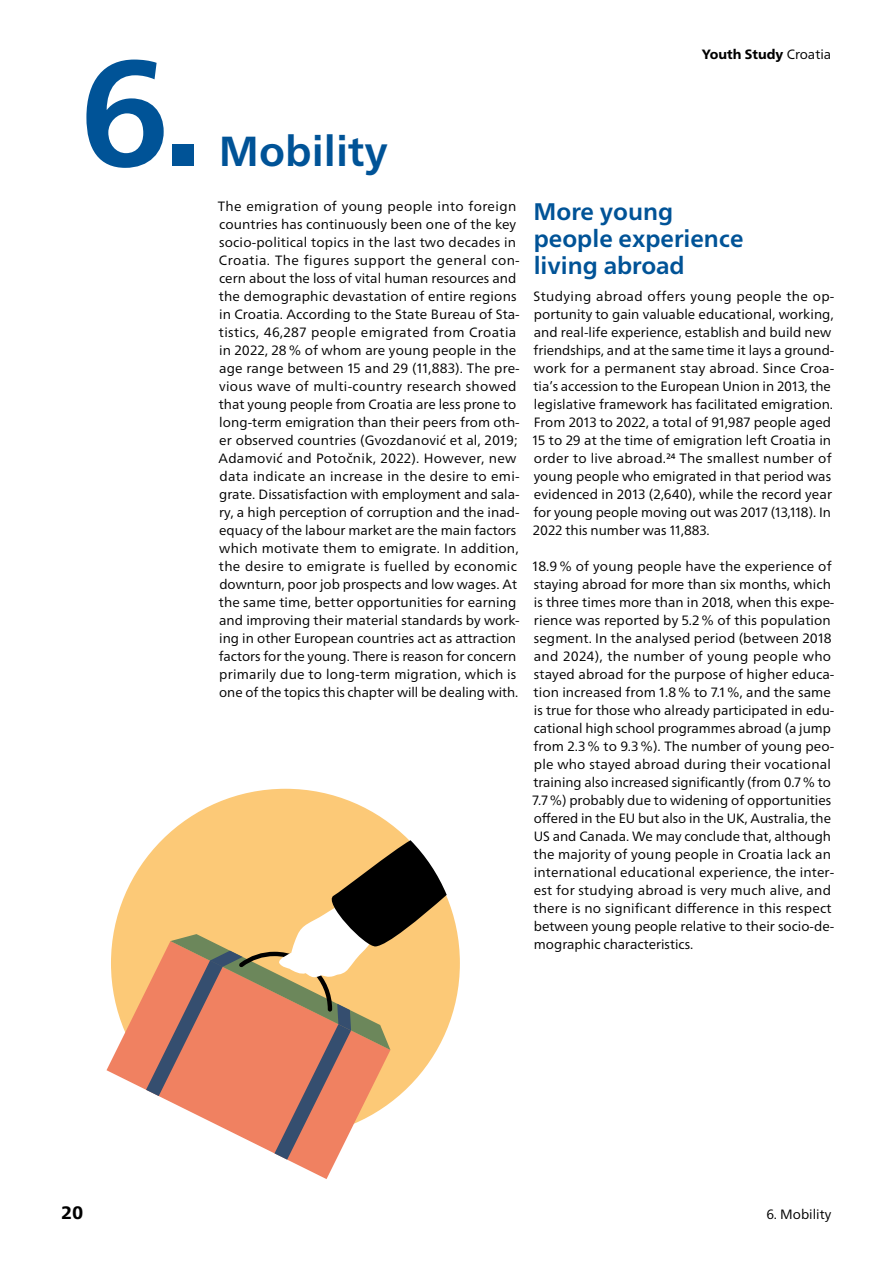
<style>
.page{position:relative;width:893px;height:1263px;background:#fff}
.page>*{position:absolute;margin:0;border:0;box-sizing:border-box;transform-origin:0 0}
.Kapitel_-_100_pt_Nummer{font:700 150px "Neue Frutiger World";color:#005397}
.Kapitel_-_24_pt{font:700 42px "Neue Frutiger World";color:#005397}
.Headline_-_16_pt{font:700 24px/27px "Neue Frutiger World";color:#005397}
.t1{font:800 18px "Neue Frutiger World";color:#000}
.Text_-_9_pt{font:13.5px/18px "Neue Frutiger World";letter-spacing:.005em;color:#000}
.t2{font:800 13.5px "Neue Frutiger World";color:#000}
.s1{font-weight:400}
</style>
<div class="page">
<div style="left:111px;top:789px;width:349px;height:349px;background:#fcc977;border-radius:50%"></div>
<svg style="left:107px;top:941px;width:229px;height:238px"></svg>
<svg style="left:146px;top:840px;width:301px;height:320px"></svg>
<h1 class="Kapitel_-_100_pt_Nummer" style="left:79px;top:-18px;width:124px">6.</h1>
<p class="t2" style="left:702px;top:47px;width:131px">Youth Study <span class="s1">Croatia</span></p>
<h2 class="Kapitel_-_24_pt" style="left:219px;top:114px;width:170px">Mobility</h2>
<p class="Text_-_9_pt" style="left:218px;top:198px;width:303px">The emigration of young people into foreign countries has continuously been one of the key socio-political topics in the last two decades in Croatia. The figures support the general con&shy;cern about the loss of vital human resources and the demographic devastation of entire regions in Croatia. According to the State Bureau of Sta&shy;tistics, 46,287 people emigrated from Croatia in 2022, 28% of whom are young people in the age range between 15 and 29 (11,883). The pre&shy;vious wave of multi-country research showed that young people from Croatia are less prone to long-term emigration than their peers from oth&shy;er observed countries (Gvozdanović et al, 2019; Adamović and Potočnik, 2022). However, new data indicate an increase in the desire to emi&shy;grate. Dissatisfaction with employment and sala&shy;ry, a high perception of corruption and the inad&shy;equacy of the labour market are the main factors which motivate them to emigrate. In addition, the desire to emigrate is fuelled by economic downturn, poor job prospects and low wages. At the same time, better opportunities for earning and improving their material standards by work&shy;ing in other European countries act as attraction factors for the young. There is reason for concern primarily due to long-term migration, which is one of the topics this chapter will be dealing with.</p>
<h3 class="Headline_-_16_pt" style="left:534px;top:198px;width:211px">More young people experience living abroad</h3>
<p class="Text_-_9_pt" style="left:532px;top:288px;width:303px">Studying abroad offers young people the op&shy;portunity to gain valuable educational, working, and real-life experience, establish and build new friendships, and at the same time it lays a ground&shy;work for a permanent stay abroad. Since Croa&shy;tia’s accession to the European Union in 2013, the legislative framework has facilitated emigration.<br>From 2013 to 2022, a total of 91,987 people aged 15 to 29 at the time of emigration left Croatia in order to live abroad.<sup>24</sup> The smallest number of young people who emigrated in that period was evidenced in 2013 (2,640), while the record year for young people moving out was 2017 (13,118). In 2022 this number was 11,883.</p>
<p class="Text_-_9_pt" style="left:532px;top:558px;width:304px">18.9% of young people have the experience of staying abroad for more than six months, which is three times more than in 2018, when this expe&shy;rience was reported by 5.2% of this population segment. In the analysed period (between 2018 and 2024), the number of young people who stayed abroad for the purpose of higher educa&shy;tion increased from 1.8% to 7.1%, and the same is true for those who already participated in edu&shy;cational high school programmes abroad (a jump from 2.3% to 9.3%). The number of young peo&shy;ple who stayed abroad during their vocational training also increased significantly (from 0.7% to 7.7%) probably due to widening of opportunities offered in the EU but also in the UK, Australia, the US and Canada. We may conclude that, although the majority of young people in Croatia lack an international educational experience, the inter&shy;est for studying abroad is very much alive, and there is no significant difference in this respect between young people relative to their socio-de&shy;mographic characteristics.</p>
<h3 class="t1" style="left:62px;top:1202px;width:23px">20</h3>
<p class="Text_-_9_pt" style="left:766px;top:1206px;width:66px">6. Mobility</p>
</div>
